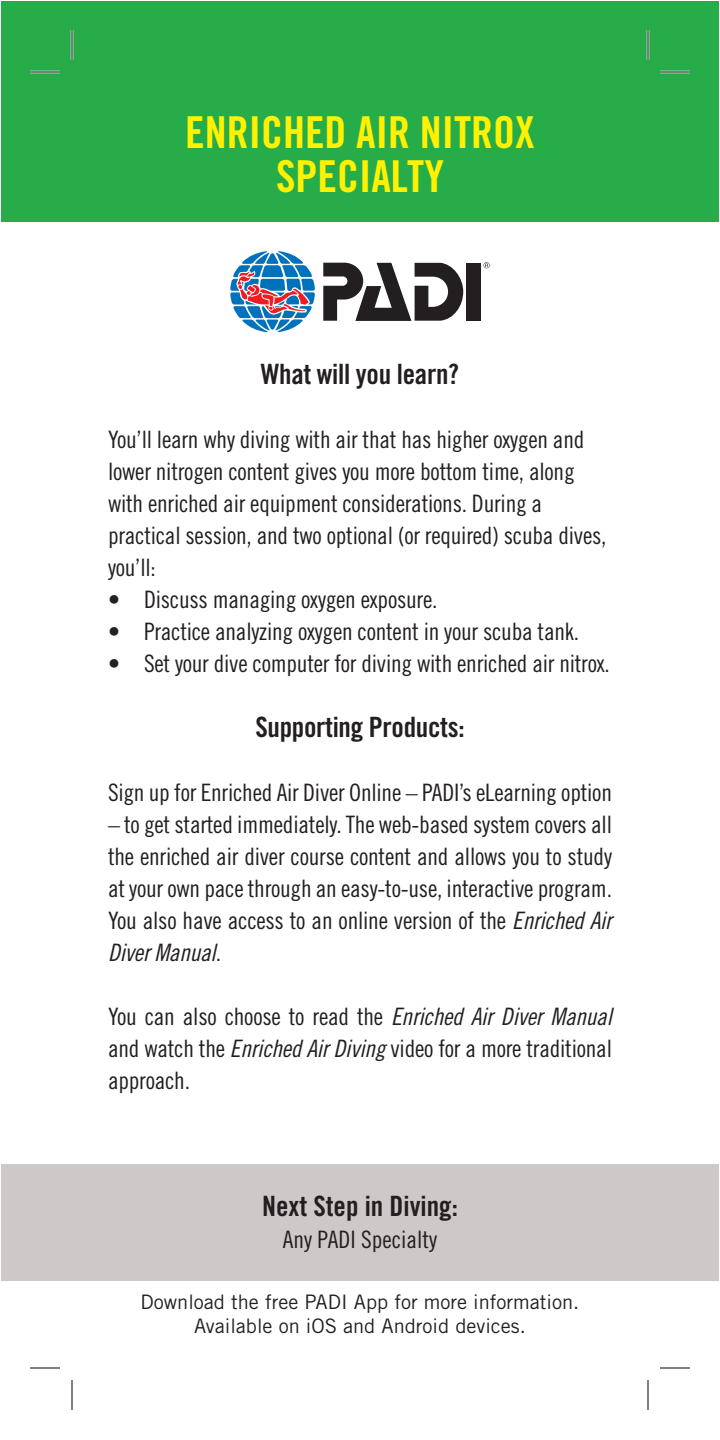
<style>
.page{position:relative;width:720px;height:1440px;background:#fff}
.page>*{position:absolute;margin:0;border:0;box-sizing:border-box;transform-origin:0 0}
.t1{font:44px/44px "Trade Gothic LT Std Bd Cn 20";color:#fff101;text-align:center}
.t2{font:28px "Trade Gothic LT Std Bd Cn 20";letter-spacing:-.01em;color:#231f20}
.t3{font:24px/32px "Trade Gothic LT Std Cn 18";letter-spacing:-.01em;color:#231f20;text-align:justify}
.t4{font:24px "Trade Gothic LT Std Cn 18 Obl";letter-spacing:-.01em;color:#231f20}
.t5{font:20px/24px "Trade Gothic LT Std";color:#231f20;text-align:center}
.s1{font-family:"Trade Gothic LT Std Cn 18 Obl"}
.s2{font-family:"Trade Gothic LT Std Cn 18"}
</style>
<div class="page">
<div style="left:1px;top:1164px;width:718px;height:117px;background:#cdc9c8"></div>
<div style="left:1px;top:1px;width:718px;height:221px;background:#26ad4a"></div>
<svg style="left:230px;top:251px;width:85px;height:81px"></svg>
<svg style="left:484px;top:262px;width:6px;height:6px"></svg>
<svg style="left:323px;top:263px;width:140px;height:58px"></svg>
<div style="left:467px;top:263px;width:14px;height:58px;background:#231f20"></div>
<hr style="left:30px;top:71px;width:30px;height:2px;background:#fff">
<hr style="left:660px;top:71px;width:30px;height:2px;background:#fff">
<hr style="left:71px;top:30px;width:2px;height:30px;background:#fff">
<hr style="left:647px;top:30px;width:2px;height:30px;background:#fff">
<hr style="left:30px;top:72px;width:30px;height:1px;background:#000">
<hr style="left:660px;top:72px;width:30px;height:1px;background:#000">
<hr style="left:30px;top:1368px;width:30px;height:1px;background:#000">
<hr style="left:660px;top:1368px;width:30px;height:1px;background:#000">
<hr style="left:72px;top:30px;width:1px;height:30px;background:#000">
<hr style="left:72px;top:1380px;width:1px;height:30px;background:#000">
<hr style="left:648px;top:30px;width:1px;height:30px;background:#000">
<hr style="left:648px;top:1380px;width:1px;height:30px;background:#000">
<h1 class="t1" style="left:185px;top:110px;width:351px">ENRICHED AIR NITROX<br>SPECIALTY</h1>
<p class="t2" style="left:261px;top:357px;width:200px">What will you learn?</p>
<p class="t3" style="left:108px;top:423px;width:500px;text-align:left">You’ll learn why diving with air that has higher oxygen and lower nitrogen content gives you more bottom time, along with enriched air equipment considerations. During a practical session, and two optional (or required) scuba dives, you’ll:</p>
<p class="t3" style="left:108px;top:583px;width:331px">• Discuss managing oxygen exposure.</p>
<p class="t3" style="left:108px;top:615px;width:473px">• Practice analyzing oxygen content in your scuba tank.</p>
<p class="t3" style="left:108px;top:647px;width:503px">• Set your dive computer for diving with enriched air nitrox.</p>
<p class="t2" style="left:255px;top:710px;width:211px">Supporting Products:</p>
<p class="t3" style="left:108px;top:776px;width:506px">Sign up for Enriched Air Diver Online – PADI’s eLearning option</p>
<p class="t3" style="left:108px;top:808px;width:506px">– to get started immediately. The web-based system covers all the enriched air diver course content and allows you to study at your own pace through an easy-to-use, interactive program.<br>You also have access to an online version of the <span class="s1">Enriched Air</span></p>
<p class="t4" style="left:108px;top:938px;width:115px">Diver Manual<span class="s2">.</span></p>
<p class="t3" style="left:108px;top:1000px;width:506px">You can also choose to read the <span class="s1">Enriched Air Diver Manual </span>and watch the <span class="s1">Enriched Air Diving</span> video for a more traditional approach.</p>
<p class="t2" style="left:262px;top:1189px;width:197px">Next Step in Diving:</p>
<p class="t3" style="left:283px;top:1223px;width:156px">Any PADI Specialty</p>
<p class="t5" style="left:141px;top:1289px;width:440px">Download the free PADI App for more information.<br>Available on iOS and Android devices.</p>
</div>
